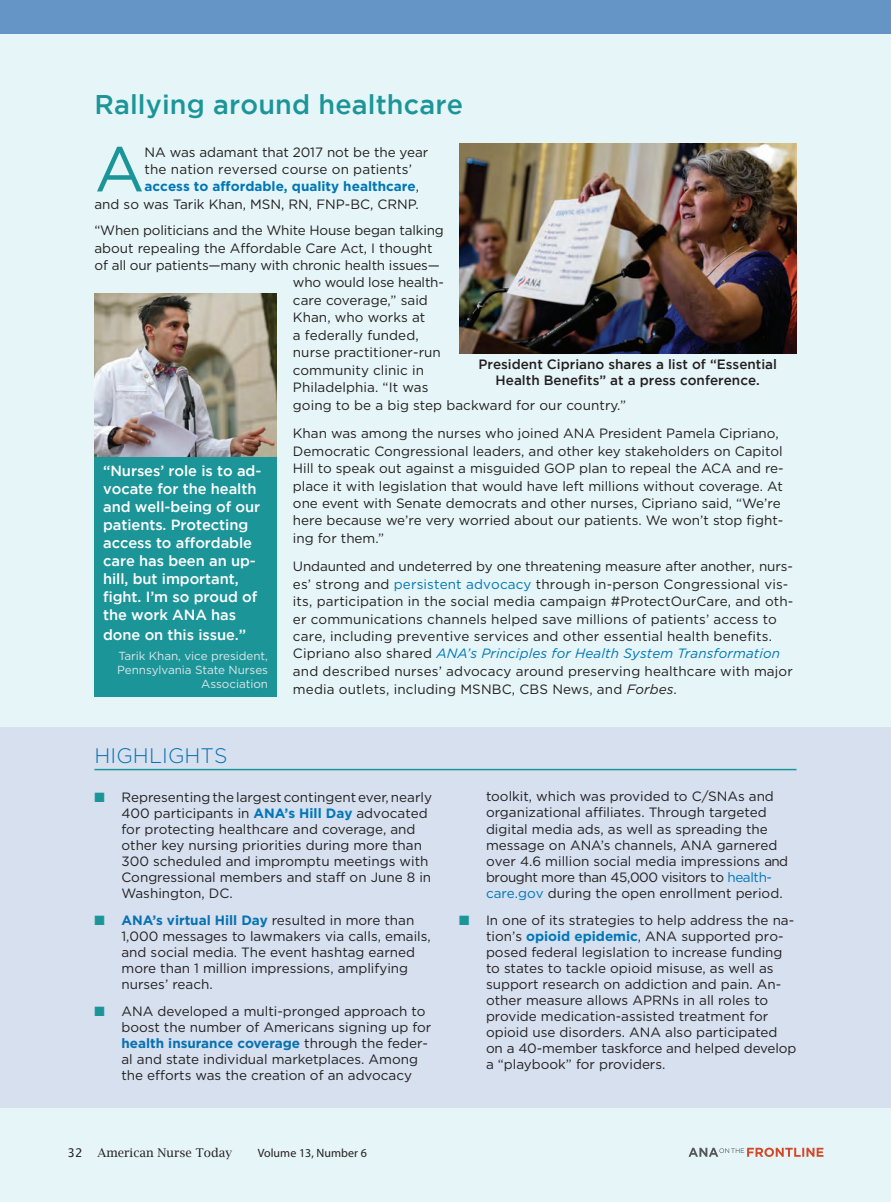
<style>
.page{position:relative;width:891px;height:1202px;background:#e6f5f7}
.page>*{position:absolute;margin:0;border:0;box-sizing:border-box;transform-origin:0 0}
.t1{font:63.45px "Gotham";color:#1c9599}
.t2{font:500 27px "Gotham";letter-spacing:.005em;color:#1c9599}
.t3{font:300 21px "Gotham";letter-spacing:.005em;color:#0871b0}
.t4{font:500 14.7px/18px "Gotham";letter-spacing:-.005em;color:#fff}
.t5{font:13.5px/16px "Gotham";color:#231f20}
.t6{font:500 13.5px/16.5px "Gotham";color:#231f20;text-align:center}
.t7{font:700 13.5px "Gotham";color:#0076b7}
.t8{font:12px "Lucida Bright";letter-spacing:.005em;color:#231f20}
.t9{font:12px "Myriad Pro";letter-spacing:.005em;color:#231f20}
.t10{font:11.7px/14.2px "Gotham";letter-spacing:-.005em;color:#dce9ea;text-align:right}
.s1{font-weight:400;color:#231f20}
.s2{color:#0076b7}
.s3{font-style:italic;color:#0076b7}
.s4{font-style:italic}
.s5{color:#1c9599}
.s6{font-weight:700;color:#0076b7}
.s7{font-weight:700;color:#0871b0}
.s8{font-family:"Lucida Grande"}
</style>
<div class="page">
<div style="left:0;top:0;width:891px;height:34px;background:#6594c6"></div>
<svg style="left:689px;top:1147px;width:135px;height:9px"></svg>
<div style="left:0;top:727px;width:878px;height:380px;background:#d6e0ef"></div>
<div style="left:878px;top:727px;width:13px;height:380px;background:#d6e0ef"></div>
<hr style="left:94px;top:769px;width:702px;height:1px;background:#1c9599">
<div style="left:94px;top:457px;width:183px;height:239px;background:#1c9599"></div>
<img style="left:94px;top:293px;width:183px;height:164px">
<img style="left:459px;top:144px;width:337px;height:209px">
<h2 class="t2" style="left:95px;top:89px;width:370px">Rallying around healthcare</h2>
<h1 class="t1" style="left:95px;top:134px;width:52px">A</h1>
<p class="t5" style="left:145px;top:143px;width:285px">NA was adamant that 2017 not be the year</p>
<p class="t5" style="left:145px;top:161px;width:269px">the nation reversed course on patients’</p>
<p class="t7" style="left:145px;top:179px;width:276px">access to affordable, quality healthcare<span class="s1">,</span></p>
<p class="t5" style="left:94px;top:196px;width:326px">and so was Tarik Khan, MSN, RN, FNP-BC, CRNP.</p>
<p class="t5" style="left:94px;top:222px;width:351px">“When politicians and the White House began talking</p>
<p class="t5" style="left:94px;top:239px;width:340px">about repealing the Affordable Care Act, I thought</p>
<p class="t5" style="left:94px;top:257px;width:347px">of all our patients—many with chronic health issues—</p>
<p class="t5" style="left:293px;top:274px;width:152px">who would lose health-</p>
<p class="t5" style="left:293px;top:292px;width:136px">care coverage,” said</p>
<p class="t5" style="left:293px;top:309px;width:134px">Khan, who works at</p>
<p class="t5" style="left:293px;top:327px;width:127px">a federally funded,</p>
<p class="t5" style="left:293px;top:344px;width:150px">nurse practitioner-run</p>
<p class="t5" style="left:293px;top:362px;width:133px">community clinic in</p>
<p class="t5" style="left:293px;top:379px;width:137px">Philadelphia. “It was</p>
<p class="t5" style="left:293px;top:397px;width:335px">going to be a big step backward for our country.”</p>
<p class="t5" style="left:293px;top:424px;width:492px;line-height:17.4px">Khan was among the nurses who joined ANA President Pamela Cipriano, Democratic Congressional leaders, and other key stakeholders on Capitol Hill to speak out against a misguided GOP plan to repeal the ACA and re&shy;place it with legislation that would have left millions without coverage. At one event with Senate democrats and other nurses, Cipriano said, “We’re here because we’re very worried about our patients. We won’t stop fight&shy;ing for them.”</p>
<p class="t5" style="left:293px;top:557px;width:502px;line-height:17.4px">Undaunted and undeterred by one threatening measure after another, nurs&shy;es’ strong and <span class="s2">persistent advocacy</span> through in-person Congressional vis&shy;its, participation in the social media campaign #ProtectOurCare, and oth&shy;er communications channels helped save millions of patients’ access to care, including preventive services and other essential health benefits.<br>Cipriano also shared <span class="s3">ANA’s Principles for Health System Transformation </span>and described nurses’ advocacy around preserving healthcare with major media outlets, including MSNBC, CBS News, and <span class="s4">Forbes</span>.</p>
<p class="t6" style="left:478px;top:355px;width:300px">President Cipriano shares a list of “Essential<br>Health Benefits” at a press conference.</p>
<p class="t4" style="left:103px;top:462px;width:160px">“Nurses’ role is to ad&shy;vocate for the health and well-being of our patients. Protecting access to affordable care has been an up&shy;hill, but important, fight. I’m so proud of the work ANA has</p>
<p class="t4" style="left:103px;top:625px;width:145px">done on this issue.”</p>
<p class="t10" style="left:117px;top:648px;width:152px">Tarik Khan, vice president,<br>Pennsylvania State Nurses<br>Association</p>
<h3 class="t3" style="left:94px;top:744px;width:134px">HIGHLIGHTS</h3>
<p class="t5" style="left:122px;top:788px;width:312px;text-indent:-27px"><span class="s5">■</span> Representing the largest contingent ever, nearly 400 participants in <span class="s6">ANA’s Hill Day</span> advocated for protecting healthcare and coverage, and other key nursing priorities during more than 300 scheduled and impromptu meetings with Congressional members and staff on June 8 in Washington, DC.</p>
<p class="t5" style="left:122px;top:912px;width:311px;text-indent:-27px"><span class="s5">■</span> <span class="s7">ANA’s virtual Hill Day</span> resulted in more than 1,000 messages to lawmakers via calls, emails, and social media. The event hashtag earned more than 1 million impressions, amplifying nurses’ reach.</p>
<p class="t5" style="left:122px;top:1003px;width:311px;text-indent:-27px"><span class="s5">■</span> ANA developed a multi-pronged approach to boost the number of Americans signing up for <span class="s7">health insurance coverage</span> through the feder&shy;al and state individual marketplaces. Among the efforts was the creation of an advocacy</p>
<p class="t8" style="left:68px;top:1145px;width:166px"><span class="s8">32</span> American Nurse Today</p>
<p class="t9" style="left:258px;top:1145px;width:111px">Volume 13, Number 6</p>
<p class="t5" style="left:486px;top:788px;width:303px">toolkit, which was provided to C/SNAs and organizational affiliates. Through targeted digital media ads, as well as spreading the message on ANA’s channels, ANA garnered over 4.6 million social media impressions and brought more than 45,000 visitors to <span class="s2">health&shy;care.gov</span> during the open enrollment period.</p>
<p class="t5" style="left:486px;top:911px;width:312px;text-indent:-27px"><span class="s5">■</span> In one of its strategies to help address the na&shy;tion’s <span class="s6">opioid epidemic</span>, ANA supported pro&shy;posed federal legislation to increase funding to states to tackle opioid misuse, as well as support research on addiction and pain. An&shy;other measure allows APRNs in all roles to provide medication-assisted treatment for opioid use disorders. ANA also participated on a 40-member taskforce and helped develop a “playbook” for providers.</p>
</div>
